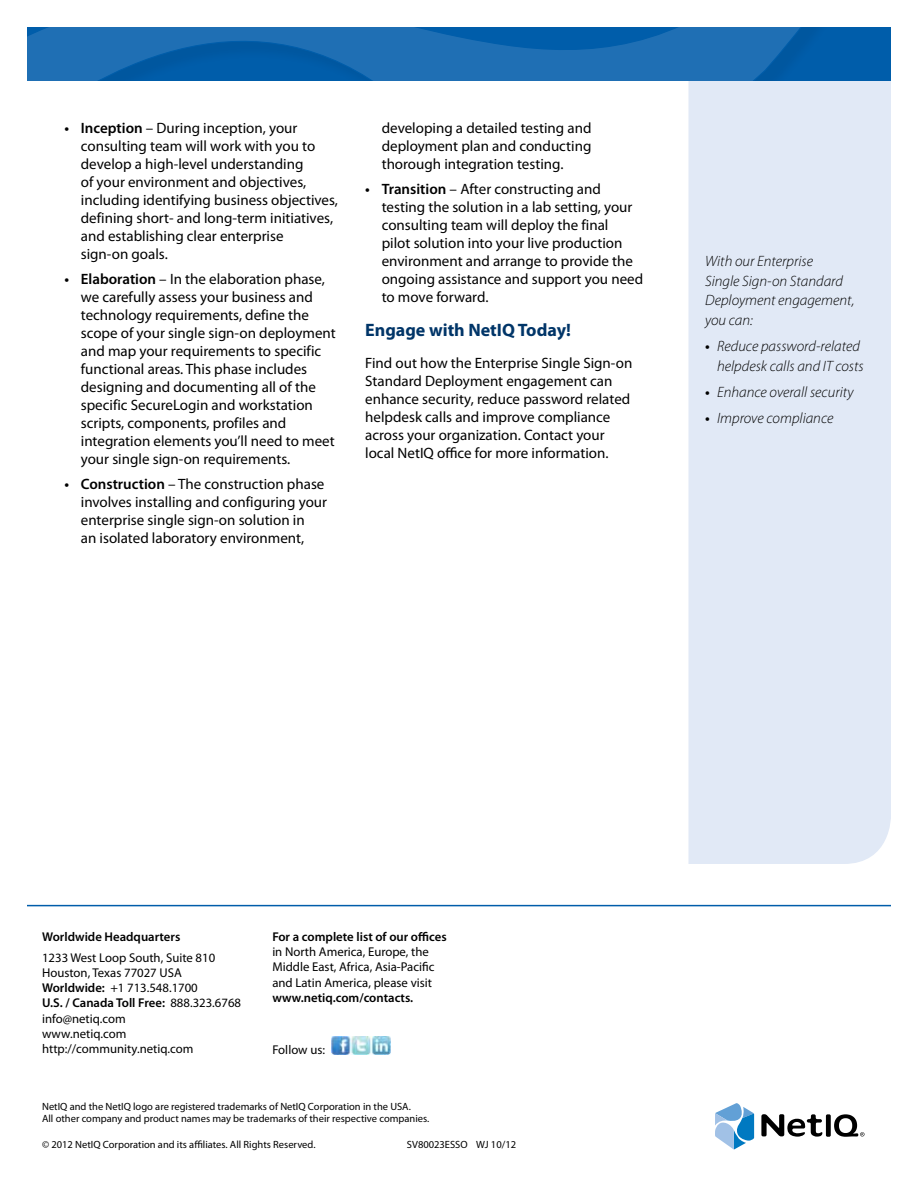
<style>
.page{position:relative;width:918px;height:1188px;background:#fff}
.page>*{position:absolute;margin:0;border:0;box-sizing:border-box;transform-origin:0 0}
.t1{font:700 18px "Myriad Pro";color:#003568}
.t2{font:15px/18px "Myriad Pro";color:#000}
.t3{font:italic 300 15px/19.5px "Myriad Pro";color:#000}
.t4{font:12.75px/15.3px "Myriad Pro";color:#000}
.t5{font:600 12.75px "Myriad Pro";color:#000}
.t6{font:10.5px/12.6px "Myriad Pro";color:#000}
.s1{font-weight:600}
.s2{font-weight:600;font-style:normal}
</style>
<div class="page">
<div style="left:688px;top:81px;width:203px;height:783px;background:#e1e9f6"></div>
<hr style="left:27px;top:905px;width:864px;height:1px;background:#005daa">
<svg style="left:715px;top:1103px;width:39px;height:46px"></svg>
<div style="left:826px;top:1114px;width:5px;height:23px;background:#000;border-radius:2px"></div>
<svg style="left:834px;top:1114px;width:30px;height:23px"></svg>
<svg style="left:761px;top:1114px;width:62px;height:23px"></svg>
<div style="left:27px;top:27px;width:847px;height:54px;background:#005daa"></div>
<svg style="left:27px;top:27px;width:786px;height:54px;fill:#1f6fb4"></svg>
<img style="left:332px;top:1036px;width:59px;height:19px">
<p class="t2" style="left:81px;top:119px;width:259px;text-indent:-16px"><span class="s1">• Inception</span> – During inception, your consulting team will work with you to develop a high-level understanding<br>of your environment and objectives, including identifying business objectives, defining short- and long-term initiatives, and establishing clear enterprise<br>sign-on goals.</p>
<p class="t2" style="left:81px;top:270px;width:256px;text-indent:-16px"><span class="s1">• Elaboration</span> – In the elaboration phase, we carefully assess your business and technology requirements, define the scope of your single sign-on deployment and map your requirements to specific functional areas. This phase includes designing and documenting all of the specific SecureLogin and workstation scripts, components, profiles and integration elements you’ll need to meet your single sign-on requirements.</p>
<p class="t2" style="left:81px;top:474px;width:248px;text-indent:-16px"><span class="s1">• Construction</span> – The construction phase involves installing and configuring your enterprise single sign-on solution in<br>an isolated laboratory environment,</p>
<p class="t2" style="left:382px;top:119px;width:211px;text-align:justify">developing a detailed testing and deployment plan and conducting thorough integration testing.</p>
<p class="t2" style="left:382px;top:180px;width:263px;text-indent:-16px"><span class="s1">• Transition</span> – After constructing and testing the solution in a lab setting, your consulting team will deploy the final<br>pilot solution into your live production environment and arrange to provide the ongoing assistance and support you need to move forward.</p>
<p class="t1" style="left:365px;top:319px;width:207px">Engage with NetIQ Today!</p>
<p class="t2" style="left:365px;top:354px;width:269px">Find out how the Enterprise Single Sign-on Standard Deployment engagement can enhance security, reduce password related helpdesk calls and improve compliance across your organization. Contact your local NetIQ office for more information.</p>
<p class="t3" style="left:705px;top:252px;width:151px">With our Enterprise<br>Single Sign-on Standard<br>Deployment engagement, you can:</p>
<p class="t3" style="left:705px;top:336px;width:160px;text-align:right"><span class="s2">•</span> Reduce password-related helpdesk calls and IT costs</p>
<p class="t3" style="left:705px;top:382px;width:150px"><span class="s2">•</span> Enhance overall security</p>
<p class="t3" style="left:705px;top:408px;width:130px"><span class="s2">•</span> Improve compliance</p>
<p class="t5" style="left:42px;top:928px;width:140px">Worldwide Headquarters</p>
<p class="t4" style="left:42px;top:949px;width:201px">1233 West Loop South, Suite 810<br>Houston, Texas 77027 USA<br><span class="s1">Worldwide:</span> +1 713.548.1700<br><span class="s1">U.S. / Canada Toll Free:</span> 888.323.6768 info@netiq.com<br>www.netiq.com http://community.netiq.com</p>
<p class="t5" style="left:272px;top:928px;width:176px">For a complete list of our offices</p>
<p class="t4" style="left:272px;top:944px;width:164px">in North America, Europe, the<br>Middle East, Africa, Asia-Pacific and Latin America, please visit</p>
<p class="t5" style="left:272px;top:990px;width:142px">www.netiq.com/contacts.</p>
<p class="t4" style="left:273px;top:1041px;width:54px">Follow us:</p>
<p class="t6" style="left:42px;top:1100px;width:389px">NetIQ and the NetIQ logo are registered trademarks of NetIQ Corporation in the USA.<br>All other company and product names may be trademarks of their respective companies.</p>
<p class="t6" style="left:42px;top:1138px;width:275px">© 2012 NetIQ Corporation and its affiliates. All Rights Reserved.</p>
<p class="t6" style="left:407px;top:1138px;width:111px">SV80023ESSO WJ 10/12</p>
</div>
